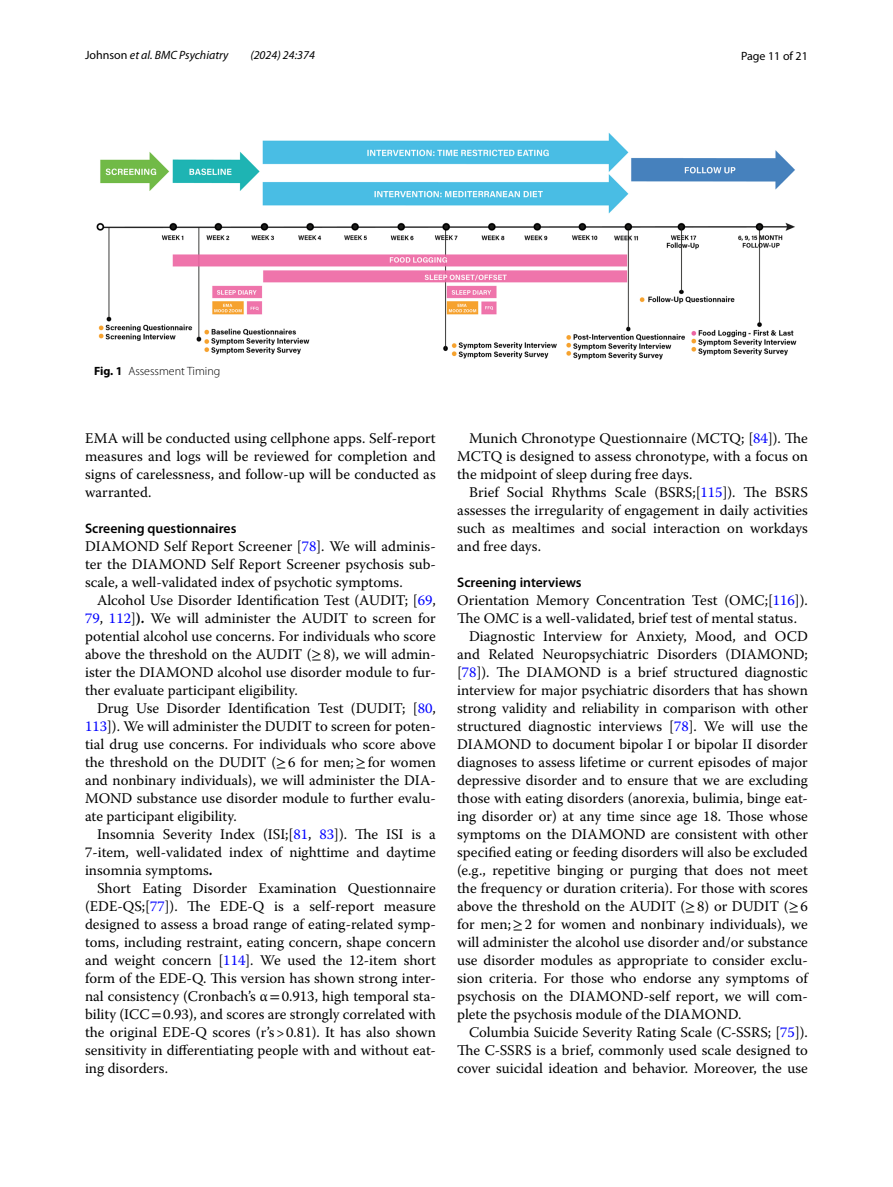
<style>
.page{position:relative;width:893px;height:1187px;background:#fff}
.page>*{position:absolute;margin:0;border:0;box-sizing:border-box;transform-origin:0 0}
.t1{font:14.7px/18px "Warnock Pro";color:#000;text-align:justify}
.t2{font:600 13.8px "Myriad Pro";color:#000}
.t3{font:italic 12px "Myriad Pro";color:#000}
.t4{font:300 12px "Myriad Pro";color:#000}
.t5{font:12px "Myriad Pro";color:#000}
.s1{font-style:normal}
.s2{font-weight:700}
.s3{color:#00f}
.s4{font-family:"STIX"}
</style>
<div class="page">
<img style="left:96px;top:133px;width:701px;height:227px">
<p class="t3" style="left:85px;top:48px;width:145px"><span class="s1">Johnson</span> et al. BMC Psychiatry</p>
<p class="t3" style="left:250px;top:48px;width:66px">(2024) 24:374</p>
<p class="t5" style="left:741px;top:48px;width:68px">Page 11 of 21</p>
<p class="t4" style="left:94px;top:364px;width:128px"><span class="s2">Fig. 1</span> Assessment Timing</p>
<p class="t1" style="left:85px;top:428px;width:352px">EMA will be conducted using cellphone apps. Self-report measures and logs will be reviewed for completion and signs of carelessness, and follow-up will be conducted as warranted.</p>
<p class="t2" style="left:85px;top:519px;width:153px">Screening questionnaires</p>
<p class="t1" style="left:85px;top:536px;width:352px">DIAMOND Self Report Screener [<span class="s3">78</span>]. We will adminis&shy;ter the DIAMOND Self Report Screener psychosis sub&shy;scale, a well-validated index of psychotic symptoms.</p>
<p class="t1" style="left:85px;top:590px;width:352px;text-indent:12px">Alcohol Use Disorder Identification Test (AUDIT; [<span class="s3">69</span>, <span class="s3">79</span>, <span class="s3">112</span>]<span class="s2">).</span> We will administer the AUDIT to screen for potential alcohol use concerns. For individuals who score above the threshold on the AUDIT (<span class="s4">≥</span>8), we will admin&shy;ister the DIAMOND alcohol use disorder module to fur&shy;ther evaluate participant eligibility.</p>
<p class="t1" style="left:85px;top:698px;width:352px;text-indent:12px">Drug Use Disorder Identification Test (DUDIT; [<span class="s3">80</span>, <span class="s3">113</span>]). We will administer the DUDIT to screen for poten&shy;tial drug use concerns. For individuals who score above the threshold on the DUDIT (<span class="s4">≥</span>6 for men;<span class="s4">≥</span>for women and nonbinary individuals), we will administer the DIA-MOND substance use disorder module to further evalu&shy;ate participant eligibility.</p>
<p class="t1" style="left:85px;top:824px;width:352px;text-indent:12px">Insomnia Severity Index (ISI;[<span class="s3">81</span>, <span class="s3">83</span>]). The ISI is a 7-item, well-validated index of nighttime and daytime insomnia symptoms<span class="s2">.</span></p>
<p class="t1" style="left:85px;top:878px;width:352px;text-indent:12px">Short Eating Disorder Examination Questionnaire (EDE-QS;[<span class="s3">77</span>]). The EDE-Q is a self-report measure designed to assess a broad range of eating-related symp&shy;toms, including restraint, eating concern, shape concern and weight concern [<span class="s3">114</span>]. We used the 12-item short form of the EDE-Q. This version has shown strong inter&shy;nal consistency (Cronbach’s α<span class="s4">=</span>0.913, high temporal sta&shy;bility (ICC<span class="s4">=</span>0.93), and scores are strongly correlated with the original EDE-Q scores (r’s&gt;0.81). It has also shown sensitivity in differentiating people with and without eat&shy;ing disorders.</p>
<p class="t1" style="left:457px;top:428px;width:352px;text-indent:12px">Munich Chronotype Questionnaire (MCTQ; [<span class="s3">84</span>]). The MCTQ is designed to assess chronotype, with a focus on the midpoint of sleep during free days.</p>
<p class="t1" style="left:457px;top:482px;width:352px;text-indent:12px">Brief Social Rhythms Scale (BSRS;[<span class="s3">115</span>]). The BSRS assesses the irregularity of engagement in daily activities such as mealtimes and social interaction on workdays and free days.</p>
<p class="t2" style="left:457px;top:573px;width:126px">Screening interviews</p>
<p class="t1" style="left:457px;top:590px;width:352px">Orientation Memory Concentration Test (OMC;[<span class="s3">116</span>]).</p>
<p class="t1" style="left:457px;top:608px;width:341px">The OMC is a well-validated, brief test of mental status.</p>
<p class="t1" style="left:469px;top:626px;width:340px">Diagnostic Interview for Anxiety, Mood, and OCD</p>
<p class="t1" style="left:457px;top:644px;width:352px">and Related Neuropsychiatric Disorders (DIAMOND;</p>
<p class="t1" style="left:457px;top:662px;width:352px">[<span class="s3">78</span>]). The DIAMOND is a brief structured diagnostic</p>
<p class="t1" style="left:457px;top:680px;width:352px">interview for major psychiatric disorders that has shown</p>
<p class="t1" style="left:457px;top:698px;width:352px">strong validity and reliability in comparison with other</p>
<p class="t1" style="left:457px;top:716px;width:352px">structured diagnostic interviews [<span class="s3">78</span>]. We will use the</p>
<p class="t1" style="left:457px;top:734px;width:352px">DIAMOND to document bipolar I or bipolar II disorder</p>
<p class="t1" style="left:457px;top:752px;width:352px">diagnoses to assess lifetime or current episodes of major</p>
<p class="t1" style="left:457px;top:770px;width:352px">depressive disorder and to ensure that we are excluding</p>
<p class="t1" style="left:457px;top:788px;width:352px">those with eating disorders (anorexia, bulimia, binge eat-</p>
<p class="t1" style="left:457px;top:806px;width:352px">ing disorder or) at any time since age 18. Those whose</p>
<p class="t1" style="left:457px;top:824px;width:352px">symptoms on the DIAMOND are consistent with other</p>
<p class="t1" style="left:457px;top:842px;width:352px">specified eating or feeding disorders will also be excluded</p>
<p class="t1" style="left:457px;top:860px;width:352px">(e.g., repetitive binging or purging that does not meet</p>
<p class="t1" style="left:457px;top:878px;width:352px">the frequency or duration criteria). For those with scores</p>
<p class="t1" style="left:457px;top:896px;width:352px">above the threshold on the AUDIT (<span class="s4">≥</span>8) or DUDIT (<span class="s4">≥</span>6</p>
<p class="t1" style="left:457px;top:914px;width:352px">for men;<span class="s4">≥</span>2 for women and nonbinary individuals), we</p>
<p class="t1" style="left:457px;top:932px;width:352px">will administer the alcohol use disorder and/or substance</p>
<p class="t1" style="left:457px;top:950px;width:352px">use disorder modules as appropriate to consider exclu-</p>
<p class="t1" style="left:457px;top:968px;width:352px">sion criteria. For those who endorse any symptoms of</p>
<p class="t1" style="left:457px;top:986px;width:352px">psychosis on the DIAMOND-self report, we will com-</p>
<p class="t1" style="left:457px;top:1004px;width:286px">plete the psychosis module of the DIAMOND.</p>
<p class="t1" style="left:469px;top:1022px;width:340px">Columbia Suicide Severity Rating Scale (C-SSRS; [<span class="s3">75</span>]).</p>
<p class="t1" style="left:457px;top:1040px;width:352px">The C-SSRS is a brief, commonly used scale designed to</p>
<p class="t1" style="left:457px;top:1058px;width:352px">cover suicidal ideation and behavior. Moreover, the use</p>
</div>
